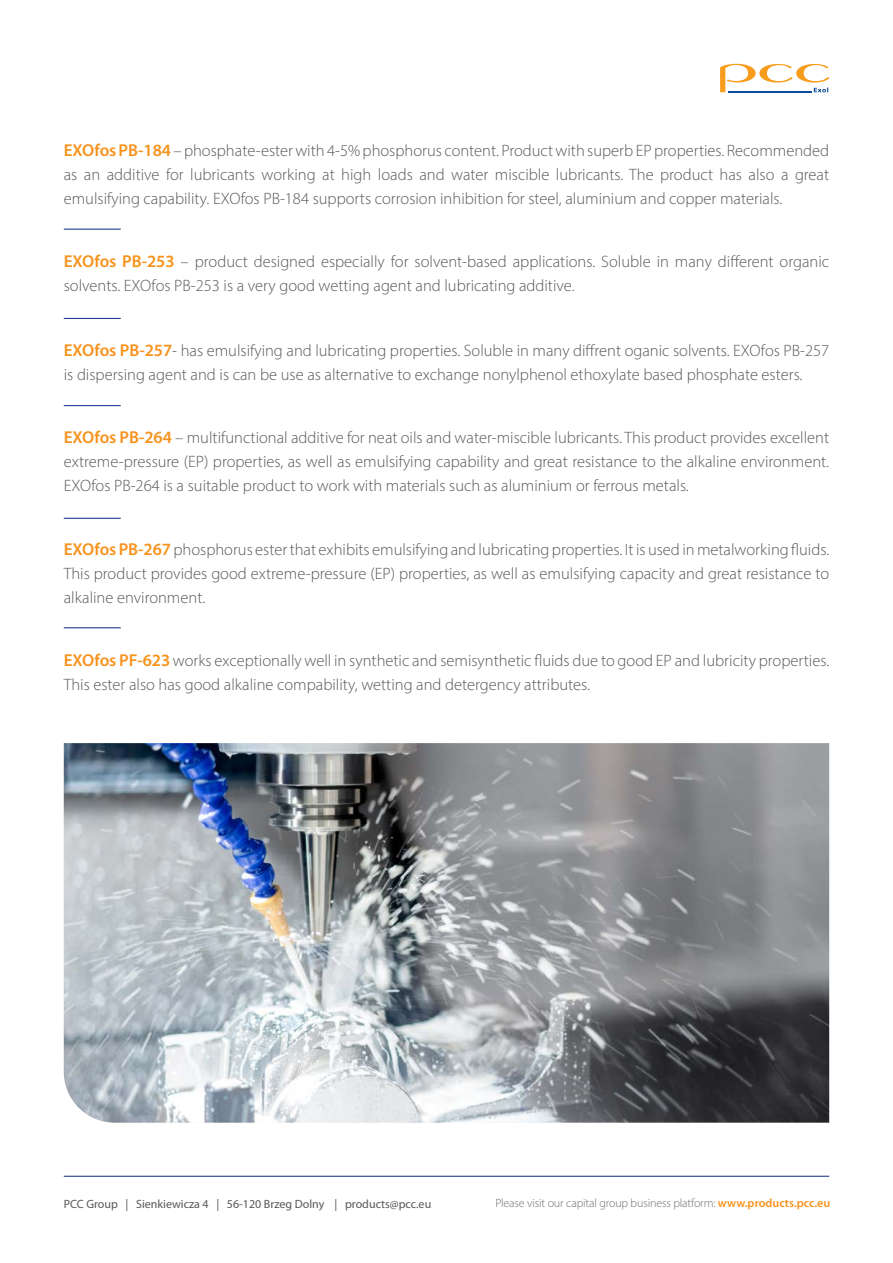
<style>
.page{position:relative;width:893px;height:1263px;background:#fff}
.page>*{position:absolute;margin:0;border:0;box-sizing:border-box;transform-origin:0 0}
.t1{font:300 16.5px/24px "Myriad Pro";color:#57585a;text-align:justify}
.t2{font:300 12px "Myriad Pro";letter-spacing:-.01em;color:#6c6d70}
.t3{font:12px "Myriad Pro";color:#57585a}
.s1{font-weight:600;font-size:17.25px;color:#f7931d}
.s2{font-weight:600;color:#f7931d}
</style>
<div class="page">
<svg style="left:720px;top:64px;width:110px;height:28px"></svg>
<hr style="left:728px;top:91px;width:84px;height:1px;background:#0d4da1">
<hr style="left:64px;top:229px;width:57px;height:1px;background:#253f8e">
<hr style="left:64px;top:318px;width:57px;height:1px;background:#253f8e">
<hr style="left:64px;top:405px;width:57px;height:1px;background:#253f8e">
<hr style="left:64px;top:518px;width:57px;height:1px;background:#253f8e">
<hr style="left:64px;top:627px;width:57px;height:1px;background:#253f8e">
<hr style="left:64px;top:1176px;width:765px;height:1px;background:#253f8e">
<img style="left:64px;top:743px;width:765px;height:380px">
<p class="t1" style="left:64px;top:139px;width:767px"><span class="s1">EXOfos PB-184</span> – phosphate-ester with 4-5% phosphorus content. Product with superb EP properties. Recommended as an additive for lubricants working at high loads and water miscible lubricants. The product has also a great emulsifying capability. EXOfos PB-184 supports corrosion inhibition for steel, aluminium and copper materials.</p>
<p class="t1" style="left:64px;top:250px;width:767px"><span class="s1">EXOfos PB-253</span> – product designed especially for solvent-based applications. Soluble in many different organic solvents. EXOfos PB-253 is a very good wetting agent and lubricating additive.</p>
<p class="t1" style="left:64px;top:338px;width:767px"><span class="s1">EXOfos PB-257</span>- has emulsifying and lubricating properties. Soluble in many diffrent oganic solvents. EXOfos PB-257 is dispersing agent and is can be use as alternative to exchange nonylphenol ethoxylate based phosphate esters.</p>
<p class="t1" style="left:64px;top:425px;width:767px"><span class="s1">EXOfos PB-264</span> – multifunctional additive for neat oils and water-miscible lubricants. This product provides excellent extreme-pressure (EP) properties, as well as emulsifying capability and great resistance to the alkaline environment.<br>EXOfos PB-264 is a suitable product to work with materials such as aluminium or ferrous metals.</p>
<p class="t1" style="left:64px;top:538px;width:767px"><span class="s1">EXOfos PB-267</span> phosphorus ester that exhibits emulsifying and lubricating properties. It is used in metalworking fluids.<br>This product provides good extreme-pressure (EP) properties, as well as emulsifying capacity and great resistance to alkaline environment.</p>
<p class="t1" style="left:64px;top:649px;width:767px"><span class="s1">EXOfos PF-623</span> works exceptionally well in synthetic and semisynthetic fluids due to good EP and lubricity properties.<br>This ester also has good alkaline compability, wetting and detergency attributes.</p>
<p class="t3" style="left:64px;top:1197px;width:369px">PCC Group | Sienkiewicza 4 | 56-120 Brzeg Dolny | products@pcc.eu</p>
<p class="t2" style="left:495px;top:1196px;width:336px">Please visit our capital group business platform: <span class="s2">www.products.pcc.eu</span></p>
</div>
